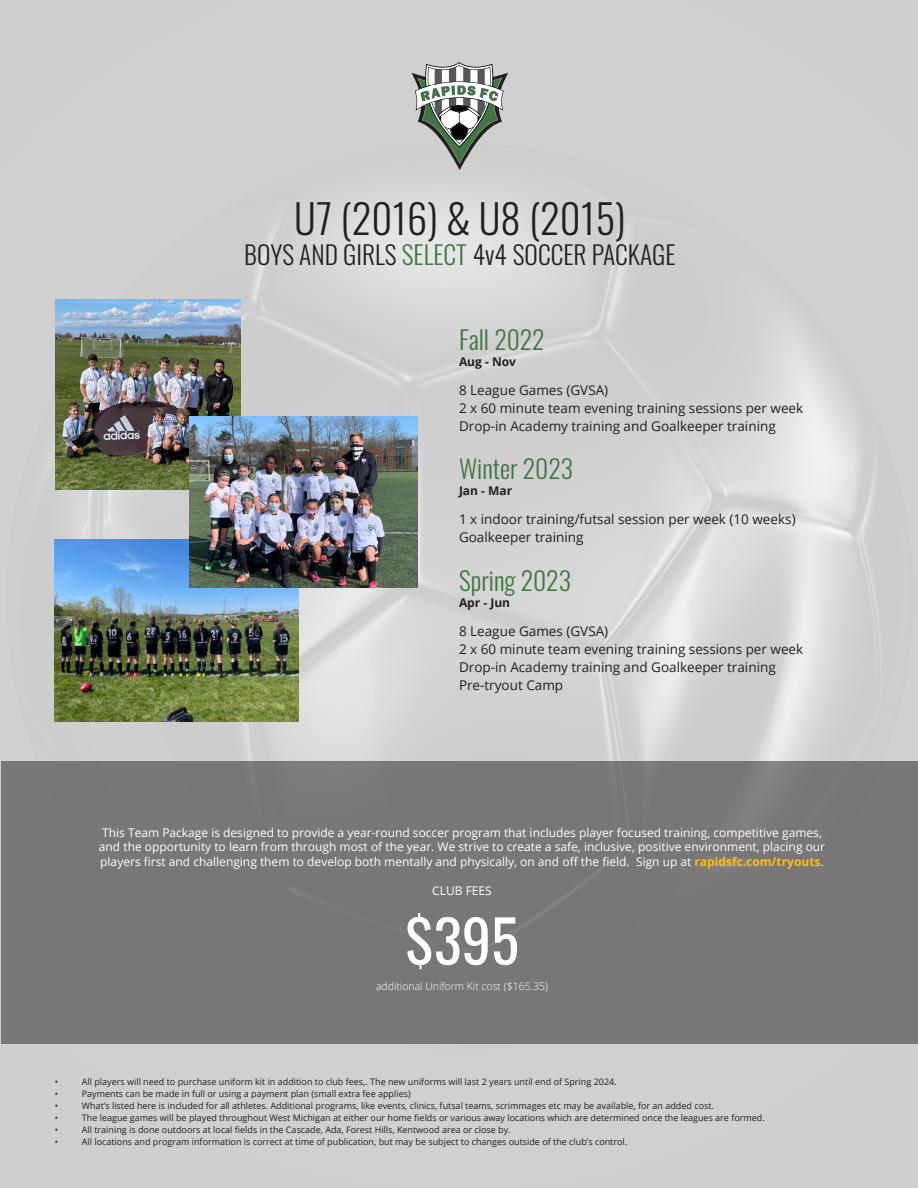
<style>
.page{position:relative;width:918px;height:1188px;background:#fff}
.page>*{position:absolute;margin:0;border:0;box-sizing:border-box;transform-origin:0 0}
.Paragraph_Style_1{font:58.5px "Oswald";color:#fff}
.t1{font:300 40.5px "Oswald";color:#231f20}
.t2{font:300 25.5px "Oswald";color:#231f20}
.t3{font:300 25.5px "Oswald";color:#407443}
.t4{font:13.5px "Open Sans";color:#231f20}
.Paragraph_Style_1-2{font:12px/14.4px "Open Sans";color:#fff}
.t5{font:700 12px "Open Sans";color:#231f20}
.Paragraph_Style_1-3{font:300 10.5px "Open Sans";color:#fff}
.t6{font:9px "Open Sans";color:#231f20}
.s1{color:#407443}
.s2{font-weight:700;color:#ffbf0f}
</style>
<div class="page">
<img style="left:1px;top:0;width:917px;height:1188px">
<div style="left:1px;top:762px;width:917px;height:282px;background:#787677"></div>
<svg style="left:412px;top:62px;width:96px;height:108px"></svg>
<img style="left:435px;top:97px;width:49px;height:4px">
<img style="left:55px;top:300px;width:185px;height:189px">
<img style="left:55px;top:540px;width:243px;height:182px">
<img style="left:189px;top:416px;width:228px;height:171px">
<p class="t1" style="left:294px;top:182px;width:333px">U7 (2016) &amp; U8 (2015)</p>
<p class="t2" style="left:244px;top:232px;width:433px">BOYS AND GIRLS <span class="s1">SELECT</span> 4v4 SOCCER PACKAGE</p>
<p class="t3" style="left:459px;top:317px;width:87px">Fall 2022</p>
<p class="t5" style="left:459px;top:353px;width:59px">Aug - Nov</p>
<p class="t4" style="left:459px;top:380px;width:151px">8 League Games (GVSA)</p>
<p class="t4" style="left:459px;top:398px;width:346px">2 x 60 minute team evening training sessions per week</p>
<p class="t4" style="left:459px;top:416px;width:318px">Drop-in Academy training and Goalkeeper training</p>
<p class="t3" style="left:459px;top:446px;width:116px">Winter 2023</p>
<p class="t5" style="left:459px;top:483px;width:55px">Jan - Mar</p>
<p class="t4" style="left:459px;top:510px;width:338px">1 x indoor training/futsal session per week (10 weeks)</p>
<p class="t4" style="left:459px;top:528px;width:126px">Goalkeeper training</p>
<p class="t3" style="left:459px;top:558px;width:113px">Spring 2023</p>
<p class="t5" style="left:459px;top:594px;width:53px">Apr - Jun</p>
<p class="t4" style="left:459px;top:622px;width:151px">8 League Games (GVSA)</p>
<p class="t4" style="left:459px;top:640px;width:346px">2 x 60 minute team evening training sessions per week</p>
<p class="t4" style="left:459px;top:658px;width:318px">Drop-in Academy training and Goalkeeper training</p>
<p class="t4" style="left:459px;top:676px;width:106px">Pre-tryout Camp</p>
<p class="Paragraph_Style_1-2" style="left:99px;top:825px;width:728px">This Team Package is designed to provide a year-round soccer program that includes player focused training, competitive games, and the opportunity to learn from through most of the year. We strive to create a safe, inclusive, positive environment, placing our players first and challenging them to develop both mentally and physically, on and off the field. Sign up at <span class="s2">rapidsfc.com/tryouts</span>.</p>
<p class="Paragraph_Style_1-2" style="left:432px;top:883px;width:61px">CLUB FEES</p>
<p class="Paragraph_Style_1" style="left:405px;top:889px;width:115px">$395</p>
<p class="Paragraph_Style_1-3" style="left:376px;top:979px;width:174px">additional Uniform Kit cost ($165.35)</p>
<p class="t6" style="left:55px;top:1075px;width:5px">•</p>
<p class="t6" style="left:82px;top:1075px;width:536px">All players will need to purchase uniform kit in addition to club fees,. The new uniforms will last 2 years until end of Spring 2024.</p>
<p class="t6" style="left:55px;top:1087px;width:5px">•</p>
<p class="t6" style="left:82px;top:1087px;width:330px">Payments can be made in full or using a payment plan (small extra fee applies)</p>
<p class="t6" style="left:55px;top:1099px;width:5px">•</p>
<p class="t6" style="left:82px;top:1099px;width:634px">What’s listed here is included for all athletes. Additional programs, like events, clinics, futsal teams, scrimmages etc may be available, for an added cost.</p>
<p class="t6" style="left:55px;top:1111px;width:5px">•</p>
<p class="t6" style="left:82px;top:1111px;width:685px">The league games will be played throughout West Michigan at either our home fields or various away locations which are determined once the leagues are formed.</p>
<p class="t6" style="left:55px;top:1123px;width:5px">•</p>
<p class="t6" style="left:82px;top:1123px;width:430px">All training is done outdoors at local fields in the Cascade, Ada, Forest Hills, Kentwood area or close by.</p>
<p class="t6" style="left:55px;top:1135px;width:5px">•</p>
<p class="t6" style="left:82px;top:1135px;width:547px">All locations and program information is correct at time of publication, but may be subject to changes outside of the club’s control.</p>
</div>
